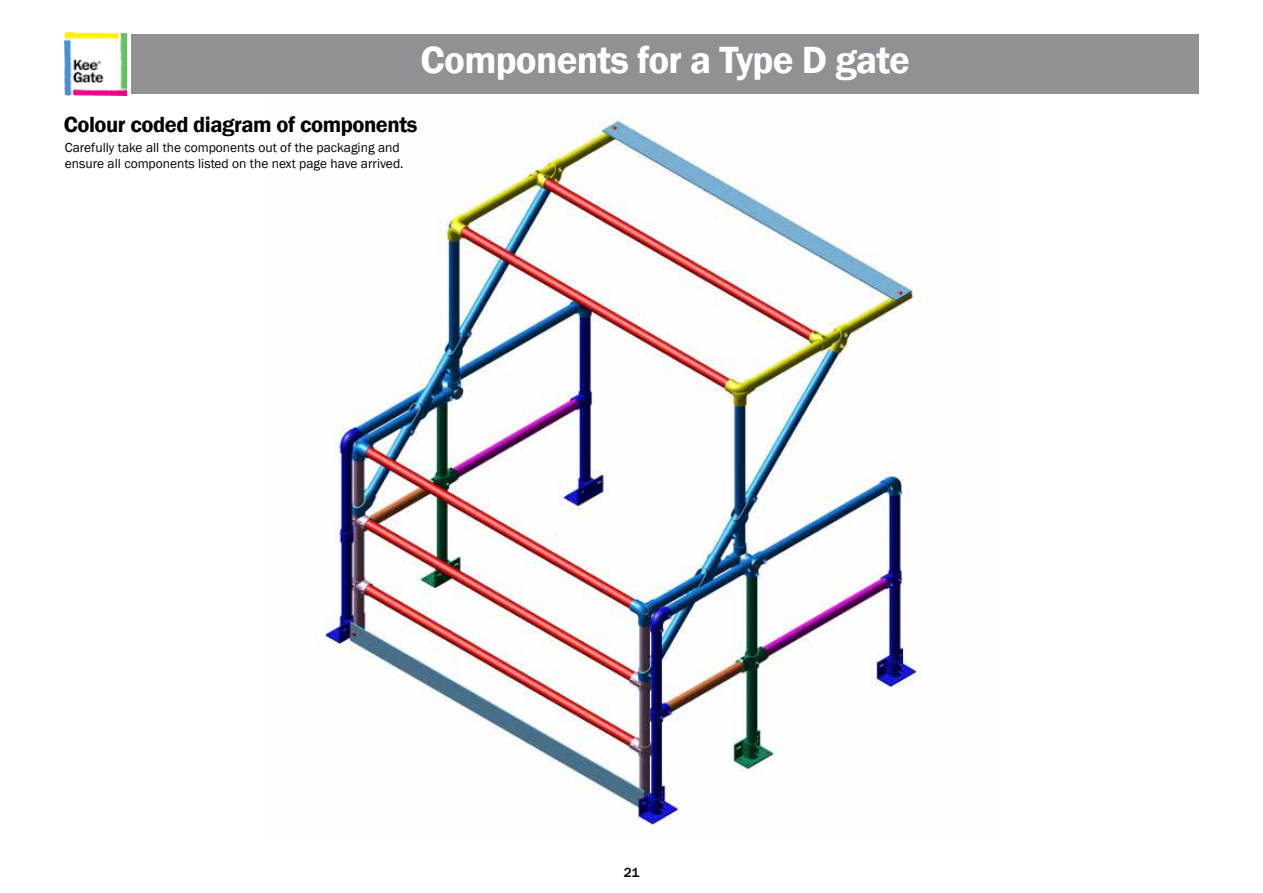
<style>
.page{position:relative;width:1263px;height:893px;background:#fff}
.page>*{position:absolute;margin:0;border:0;box-sizing:border-box;transform-origin:0 0}
.t1{font:600 39px "Franklin Gothic";letter-spacing:-.02em;color:#fff}
.t2{font:600 22.5px "Franklin Gothic";letter-spacing:-.02em;color:#000}
.t3{font:13.5px/16.2px "Franklin Gothic";color:#000}
.t4{font:500 13.5px "Franklin Gothic";color:#000}
</style>
<div class="page">
<div style="left:131px;top:34px;width:1068px;height:60px;background:#919195"></div>
<img style="left:316px;top:115px;width:605px;height:710px">
<img style="left:64px;top:32px;width:63px;height:63px">
<h1 class="t1" style="left:421px;top:36px;width:491px">Components for a Type D gate</h1>
<h2 class="t2" style="left:64px;top:111px;width:355px">Colour coded diagram of components</h2>
<p class="t3" style="left:65px;top:140px;width:340px">Carefully take all the components out of the packaging and ensure all components listed on the next page have arrived.</p>
<p class="t4" style="left:624px;top:864px;width:17px">21</p>
</div>
